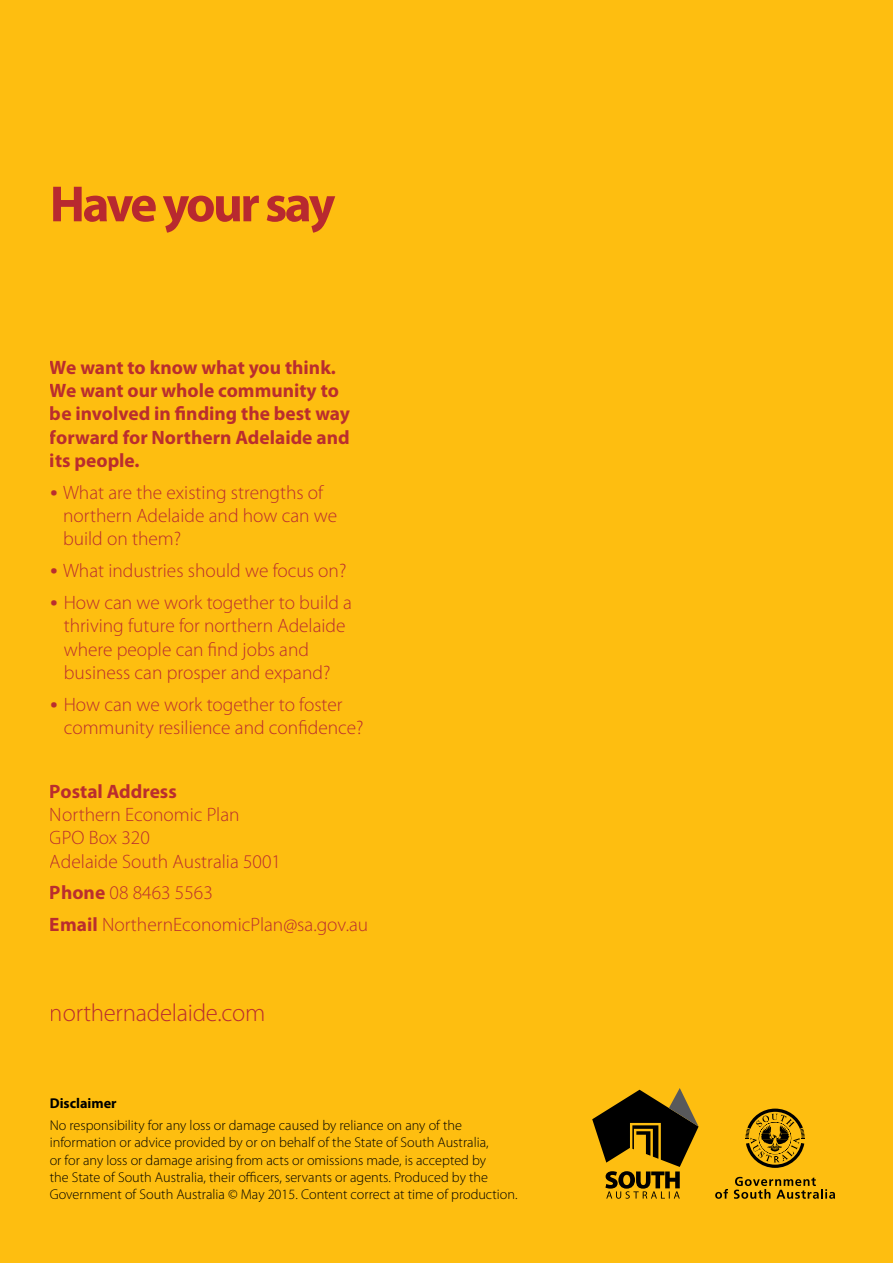
<style>
.page{position:relative;width:893px;height:1263px;background:#febe10}
.page>*{position:absolute;margin:0;border:0;box-sizing:border-box;transform-origin:0 0}
.t1{font:700 51.3px "Myriad Pro";letter-spacing:-.055em;color:#b8292f}
.t2{font:300 24.75px "Myriad Pro";letter-spacing:-.01em;color:#b8292f}
.t3{font:300 19.35px/23.2px "Myriad Pro";color:#b8292f}
.t4{font:700 19.35px/23.2px "Myriad Pro";color:#b8292f}
.t5{font:300 14.25px/17.1px "Myriad Pro";color:#000}
.t6{font:700 14.25px "Myriad Pro";color:#000}
.s1{font-family:"Conduit ITC Std";font-weight:200}
.s2{font-weight:700}
</style>
<div class="page">
<svg style="left:592px;top:1088px;width:107px;height:111px"></svg>
<svg style="left:715px;top:1189px;width:13px;height:10px"></svg>
<svg style="left:734px;top:1177px;width:101px;height:22px"></svg>
<svg style="left:745px;top:1108px;width:60px;height:60px"></svg>
<h1 class="t1" style="left:50px;top:171px;width:287px">Have your say</h1>
<p class="t4" style="left:50px;top:355px;width:302px">We want to know what you think.<br>We want our whole community to be involved in finding the best way forward for Northern Adelaide and its people.</p>
<p class="t3" style="left:63px;top:481px;width:276px;text-indent:-13px"><span class="s1">•</span> What are the existing strengths of northern Adelaide and how can we build on them?</p>
<p class="t3" style="left:50px;top:559px;width:298px"><span class="s1">•</span> What industries should we focus on?</p>
<p class="t3" style="left:64px;top:591px;width:290px;text-indent:-14px"><span class="s1">•</span> How can we work together to build a thriving future for northern Adelaide where people can find jobs and business can prosper and expand?</p>
<p class="t3" style="left:64px;top:693px;width:301px;text-indent:-14px"><span class="s1">•</span> How can we work together to foster community resilience and confidence?</p>
<p class="t4" style="left:50px;top:779px;width:129px">Postal Address</p>
<p class="t3" style="left:50px;top:803px;width:233px">Northern Economic Plan<br>GPO Box 320<br>Adelaide South Australia 5001</p>
<p class="t3" style="left:50px;top:877px;width:320px;line-height:31.8px"><span class="s2">Phone</span> 08 8463 5563<br><span class="s2">Email</span> NorthernEconomicPlan@sa.gov.au</p>
<p class="t2" style="left:50px;top:999px;width:217px">northernadelaide.com</p>
<p class="t6" style="left:50px;top:1093px;width:68px">Disclaimer</p>
<p class="t5" style="left:50px;top:1117px;width:469px">No responsibility for any loss or damage caused by reliance on any of the information or advice provided by or on behalf of the State of South Australia,<br>or for any loss or damage arising from acts or omissions made, is accepted by<br>the State of South Australia, their officers, servants or agents. Produced by the Government of South Australia © May 2015. Content correct at time of production.</p>
</div>
